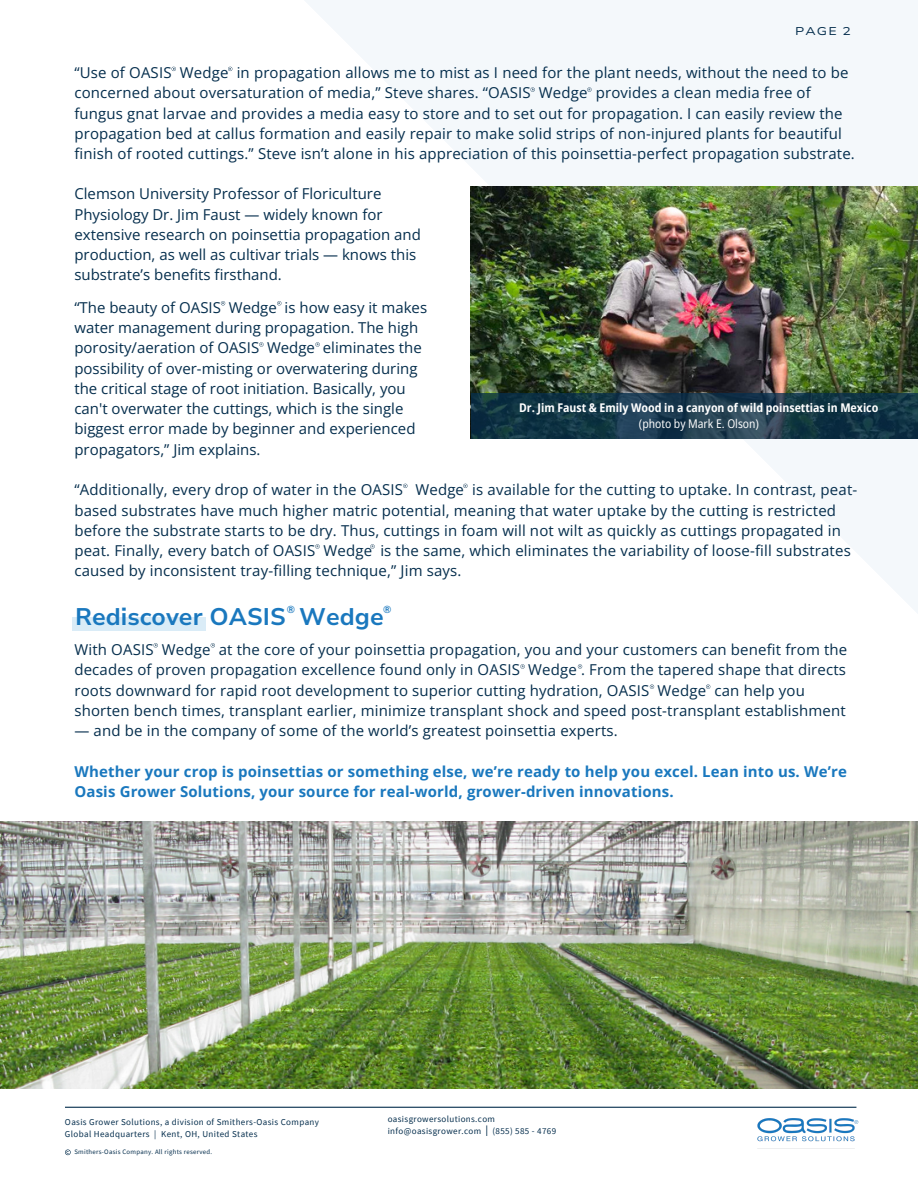
<style>
.page{position:relative;width:918px;height:1188px;background:#fff}
.page>*{position:absolute;margin:0;border:0;box-sizing:border-box;transform-origin:0 0}
.t1{font:700 24px "Nunito Sans 10 pt";color:#1a78be}
.t2{font:15px/20.2px "Open Sans";letter-spacing:.01em;color:#052e4d}
.t3{font:700 15px/20.2px "Open Sans";letter-spacing:.01em;color:#1a78be}
.t4{font:300 15px "Segoe UI";color:#052e4d}
.t5{font:700 semi-condensed 12px/16px "Open Sans";color:#fff;text-align:center}
.t6{font:11.25px "Nunito Sans 10 pt Expanded";color:#052e4d}
.t7{font:700 10.2px "Nunito Sans 10 pt";color:#1a78be}
.t8{font:9px/12px "Source Sans Pro";letter-spacing:.04em;color:#052e4d}
.t9{font:6.75px "Source Sans Pro";letter-spacing:.04em;color:#052e4d}
.s1{font-weight:400}
</style>
<div class="page">
<svg style="left:305px;top:0;width:613px;height:613px"></svg>
<img style="left:733px;top:1106px;width:126px;height:43px">
<svg style="left:65px;top:1149px;width:6px;height:6px"></svg>
<hr style="left:65px;top:1107px;width:791px;height:1px;background:#052e4d">
<svg style="left:172px;top:67px;width:4px;height:4px"></svg>
<svg style="left:228px;top:67px;width:4px;height:4px"></svg>
<svg style="left:531px;top:87px;width:4px;height:5px"></svg>
<svg style="left:587px;top:87px;width:5px;height:5px"></svg>
<svg style="left:221px;top:301px;width:4px;height:4px"></svg>
<svg style="left:315px;top:342px;width:5px;height:5px"></svg>
<svg style="left:277px;top:301px;width:4px;height:4px"></svg>
<svg style="left:259px;top:342px;width:5px;height:5px"></svg>
<svg style="left:403px;top:484px;width:5px;height:4px"></svg>
<svg style="left:463px;top:484px;width:5px;height:4px"></svg>
<svg style="left:370px;top:544px;width:5px;height:5px"></svg>
<svg style="left:315px;top:544px;width:5px;height:5px"></svg>
<svg style="left:578px;top:664px;width:4px;height:5px"></svg>
<svg style="left:706px;top:684px;width:4px;height:5px"></svg>
<svg style="left:520px;top:664px;width:5px;height:5px"></svg>
<svg style="left:650px;top:684px;width:4px;height:5px"></svg>
<svg style="left:153px;top:643px;width:5px;height:5px"></svg>
<svg style="left:211px;top:643px;width:4px;height:5px"></svg>
<img style="left:0;top:821px;width:918px;height:268px">
<div style="left:72px;top:617px;width:134px;height:14px;background:#daecf7"></div>
<img style="left:471px;top:187px;width:447px;height:207px">
<svg style="left:471px;top:394px;width:447px;height:45px;background:#18394a"></svg>
<p class="t6" style="left:795px;top:24px;width:57px">PAGE 2</p>
<h4 class="t2" style="left:74px;top:62px;width:782px">“Use of OASIS Wedge in propagation allows me to mist as I need for the plant needs, without the need to be concerned about oversaturation of media,” Steve shares. “OASIS Wedge provides a clean media free of fungus gnat larvae and provides a media easy to store and to set out for propagation. I can easily review the propagation bed at callus formation and easily repair to make solid strips of non-injured plants for beautiful finish of rooted cuttings.” Steve isn’t alone in his appreciation of this poinsettia-perfect propagation substrate.</h4>
<p class="t2" style="left:74px;top:183px;width:348px">Clemson University Professor of Floriculture Physiology Dr. Jim Faust — widely known for extensive research on poinsettia propagation and production, as well as cultivar trials — knows this substrate’s benefits firsthand.</p>
<p class="t2" style="left:74px;top:297px;width:354px">“The beauty of OASIS Wedge is how easy it makes water management during propagation. The high porosity/aeration of OASIS Wedge eliminates the possibility of over-misting or overwatering during the critical stage of root initiation. Basically, you can't overwater the cuttings, which is the single biggest error made by beginner and experienced propagators,” Jim explains.</p>
<p class="t5" style="left:519px;top:400px;width:361px">Dr. Jim Faust &amp; Emily Wood in a canyon of wild poinsettias in Mexico <span class="s1">(photo by Mark E. Olson)</span></p>
<p class="t2" style="left:74px;top:480px;width:784px">“Additionally, every drop of water in the OASIS Wedge is available for the cutting to uptake. In contrast, peat&shy;based substrates have much higher matric potential, meaning that water uptake by the cutting is restricted before the substrate starts to be dry. Thus, cuttings in foam will not wilt as quickly as cuttings propagated in peat. Finally, every batch of OASIS Wedge is the same, which eliminates the variability of loose-fill substrates caused by inconsistent tray-filling technique,” Jim says.</p>
<p class="t7" style="left:287px;top:602px;width:10px">®</p>
<p class="t7" style="left:383px;top:602px;width:10px">®</p>
<p class="t1" style="left:75px;top:600px;width:310px">Rediscover OASIS Wedge</p>
<p class="t2" style="left:74px;top:639px;width:774px">With OASIS Wedge at the core of your poinsettia propagation, you and your customers can benefit from the decades of proven propagation excellence found only in OASIS Wedge . From the tapered shape that directs roots downward for rapid root development to superior cutting hydration, OASIS Wedge can help you shorten bench times, transplant earlier, minimize transplant shock and speed post-transplant establishment</p>
<p class="t2" style="left:74px;top:720px;width:545px">— and be in the company of some of the world’s greatest poinsettia experts.</p>
<p class="t3" style="left:74px;top:761px;width:774px">Whether your crop is poinsettias or something else, we’re ready to help you excel. Lean into us. We’re<br>Oasis Grower Solutions, your source for real-world, grower-driven innovations.</p>
<h3 class="t8" style="left:65px;top:1116px;width:256px">Oasis Grower Solutions, a division of Smithers-Oasis Company<br>Global Headquarters | Kent, OH, United States</h3>
<p class="t8" style="left:388px;top:1113px;width:170px">oasisgrowersolutions.com info@oasisgrower.com (855) 585 - 4769</p>
<p class="t9" style="left:74px;top:1147px;width:139px">Smithers-Oasis Company. All rights reserved.</p>
<h3 class="t4" style="left:485px;top:1120px;width:5px">I</h3>
</div>
